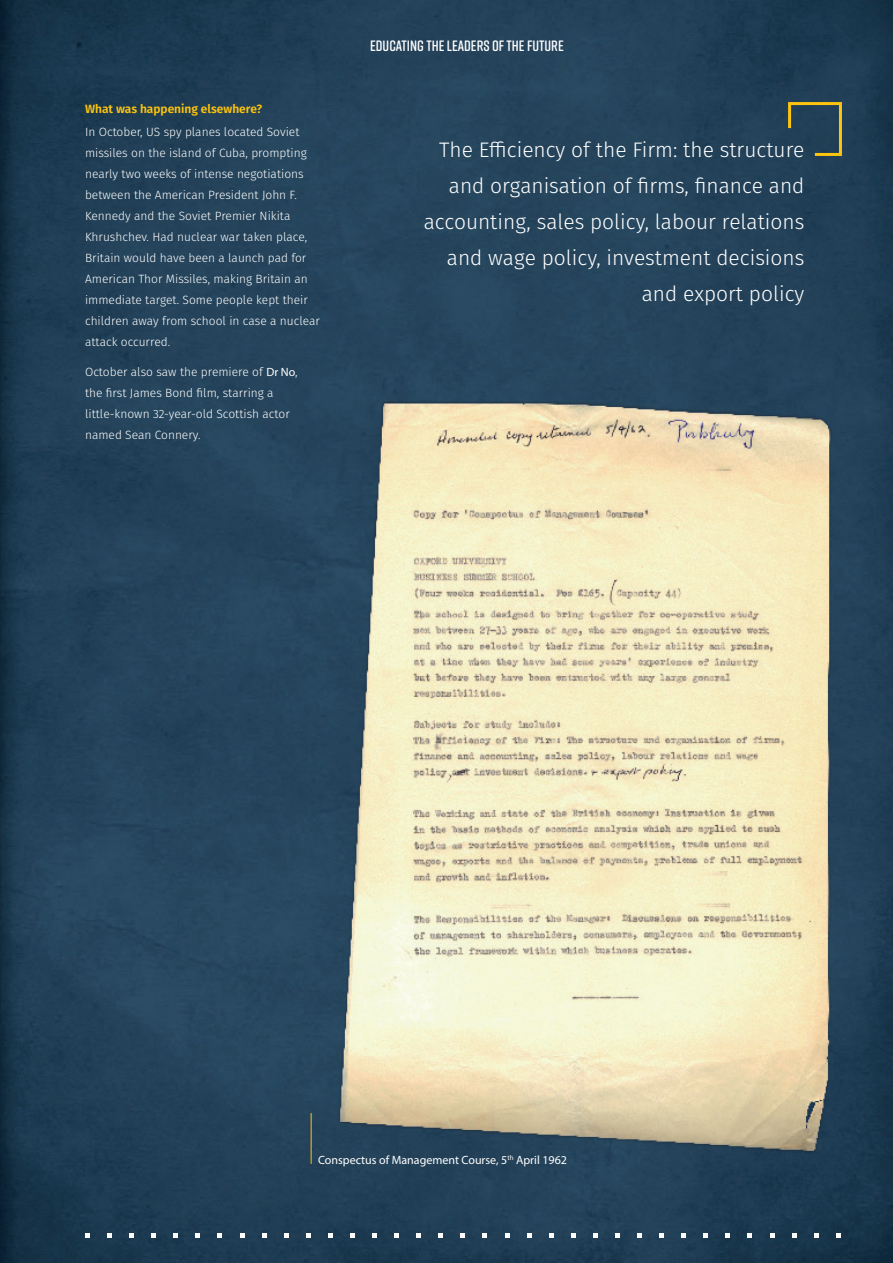
<style>
.page{position:relative;width:893px;height:1263px;background:#fff}
.page>*{position:absolute;margin:0;border:0;box-sizing:border-box;transform-origin:0 0}
.t1{font:300 21px/36px "Fira Sans";color:#fff;text-align:right}
.t2{font:600 15px "Rift Soft";color:#fff}
.t3{font:300 12px/21px "Fira Sans";color:#fff}
.t4{font:12px "Myriad Pro";color:#fff}
.t5{font:600 12px "Fira Sans";color:#fec40e}
.s1{font-family:"Myriad Pro";font-weight:400}
</style>
<div class="page">
<img style="left:0;top:0;width:893px;height:1263px">
<svg style="left:85px;top:1233px;width:5px;height:4px"></svg>
<svg style="left:129px;top:1233px;width:5px;height:4px"></svg>
<svg style="left:107px;top:1233px;width:5px;height:4px"></svg>
<svg style="left:151px;top:1233px;width:5px;height:4px"></svg>
<svg style="left:173px;top:1233px;width:5px;height:4px"></svg>
<svg style="left:195px;top:1233px;width:5px;height:4px"></svg>
<svg style="left:218px;top:1233px;width:4px;height:4px"></svg>
<svg style="left:240px;top:1233px;width:4px;height:4px"></svg>
<svg style="left:262px;top:1233px;width:5px;height:4px"></svg>
<svg style="left:284px;top:1233px;width:5px;height:4px"></svg>
<svg style="left:306px;top:1233px;width:5px;height:4px"></svg>
<svg style="left:328px;top:1233px;width:5px;height:4px"></svg>
<svg style="left:350px;top:1233px;width:5px;height:4px"></svg>
<svg style="left:372px;top:1233px;width:5px;height:4px"></svg>
<svg style="left:394px;top:1233px;width:5px;height:4px"></svg>
<svg style="left:483px;top:1233px;width:4px;height:4px"></svg>
<svg style="left:571px;top:1233px;width:5px;height:4px"></svg>
<svg style="left:659px;top:1233px;width:5px;height:4px"></svg>
<svg style="left:747px;top:1233px;width:5px;height:4px"></svg>
<svg style="left:416px;top:1233px;width:5px;height:4px"></svg>
<svg style="left:505px;top:1233px;width:4px;height:4px"></svg>
<svg style="left:593px;top:1233px;width:5px;height:4px"></svg>
<svg style="left:681px;top:1233px;width:5px;height:4px"></svg>
<svg style="left:770px;top:1233px;width:4px;height:4px"></svg>
<svg style="left:438px;top:1233px;width:5px;height:4px"></svg>
<svg style="left:527px;top:1233px;width:4px;height:4px"></svg>
<svg style="left:615px;top:1233px;width:5px;height:4px"></svg>
<svg style="left:703px;top:1233px;width:5px;height:4px"></svg>
<svg style="left:792px;top:1233px;width:4px;height:4px"></svg>
<svg style="left:460px;top:1233px;width:5px;height:4px"></svg>
<svg style="left:549px;top:1233px;width:5px;height:4px"></svg>
<svg style="left:637px;top:1233px;width:5px;height:4px"></svg>
<svg style="left:725px;top:1233px;width:5px;height:4px"></svg>
<svg style="left:814px;top:1233px;width:5px;height:4px"></svg>
<svg style="left:836px;top:1233px;width:5px;height:4px"></svg>
<img style="left:339px;top:392px;width:554px;height:761px">
<hr style="left:311px;top:1113px;width:1px;height:51px;background:#fec40e">
<svg style="left:787px;top:101px;width:56px;height:56px;background:#41524b"></svg>
<p class="t5" style="left:85px;top:99px;width:179px">What was happening elsewhere?</p>
<p class="t3" style="left:85px;top:122px;width:236px">In October, US spy planes located Soviet missiles on the island of Cuba, prompting nearly two weeks of intense negotiations between the American President John F.<br>Kennedy and the Soviet Premier Nikita Khrushchev. Had nuclear war taken place, Britain would have been a launch pad for American Thor Missiles, making Britain an immediate target. Some people kept their children away from school in case a nuclear attack occurred.</p>
<p class="t3" style="left:85px;top:361px;width:214px">October also saw the premiere of <span class="s1">Dr No</span>, the first James Bond film, starring a little-known 32-year-old Scottish actor named Sean Connery.</p>
<p class="t2" style="left:370px;top:35px;width:195px">EDUCATING THE LEADERS OF THE FUTURE</p>
<h1 class="t1" style="left:424px;top:131px;width:382px">The Efficiency of the Firm: the structure and organisation of firms, finance and accounting, sales policy, labour relations and wage policy, investment decisions and export policy</h1>
<p class="t4" style="left:318px;top:1152px;width:250px">Conspectus of Management Course, 5<sup>th</sup> April 1962</p>
</div>
